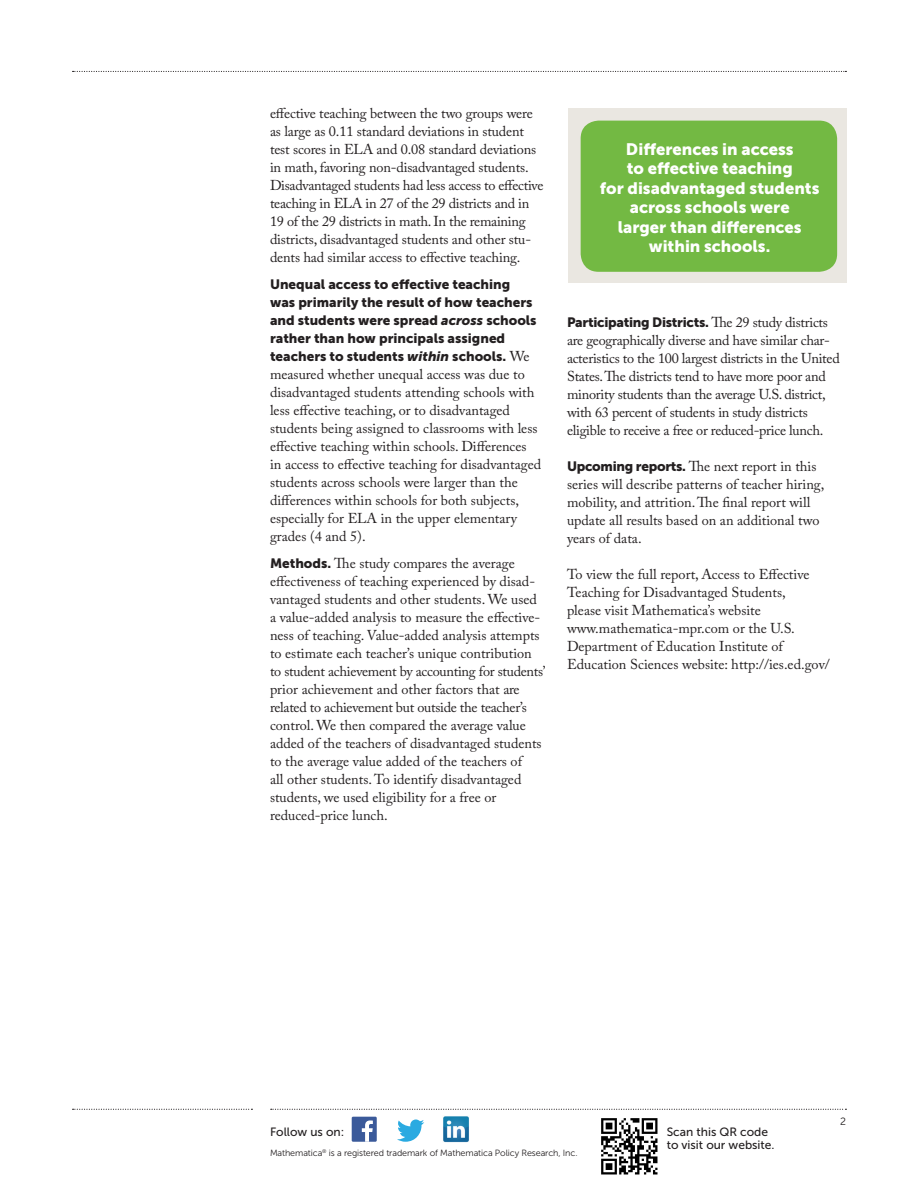
<style>
.page{position:relative;width:918px;height:1188px;background:#fff}
.page>*{position:absolute;margin:0;border:0;box-sizing:border-box;transform-origin:0 0}
.Text{font:16.5px/19.5px "Museo Sans 900";color:#fff;text-align:center}
.TEXT_w_bold_runin{font:14.25px/18px "Adobe Caslon Pro";color:#231f20}
.TEXT_w_bold_runin-2{font:14.25px/18px "Adobe Caslon Pro";letter-spacing:-.02em;color:#231f20}
.Text-2{font:14.25px/18px "Adobe Caslon Pro";color:#231f20}
.TEXT_w_bold_runin-3{font:13.5px/18px "Museo Sans 900";color:#231f20}
.TEXT_w_bold_runin-4{font:13.5px "Museo Sans 900";letter-spacing:-.02em;color:#231f20}
.Adobe_Caslon_Pro{font:12px/13.5px "Museo Sans 500";color:#231f20}
.PAGE_NUMBER___museo{font:10.5px "Museo Sans 300";color:#231f20}
.t1{font:9px "Museo Sans 300";letter-spacing:-.01em;color:#231f20}
.s1{font-style:italic}
.s2{font-family:"Adobe Caslon Pro";font-size:14.25px}
.s3{font-family:"Museo Sans 900";font-size:13.5px}
</style>
<div class="page">
<svg style="left:271px;top:1109px;width:575px;height:1px"></svg>
<svg style="left:73px;top:1109px;width:179px;height:1px"></svg>
<svg style="left:73px;top:71px;width:773px;height:1px"></svg>
<div style="left:568px;top:108px;width:279px;height:174px;background:#eae7e1"></div>
<div style="left:581px;top:121px;width:256px;height:151px;background:#73b943;border-radius:18px"></div>
<img style="left:443px;top:1116px;width:26px;height:27px">
<svg style="left:397px;top:1119px;width:27px;height:23px"></svg>
<div style="left:352px;top:1117px;width:25px;height:25px;background:#3b5a9a"></div>
<svg style="left:362px;top:1120px;width:11px;height:22px"></svg>
<img style="left:601px;top:1118px;width:57px;height:57px">
<p class="TEXT_w_bold_runin" style="left:270px;top:105px;width:275px">effective teaching between the two groups were as large as 0.11 standard deviations in student test scores in ELA and 0.08 standard deviations in math, favoring non-disadvantaged students.<br>Disadvantaged students had less access to effective teaching in ELA in 27 of the 29 districts and in 19 of the 29 districts in math. In the remaining districts, disadvantaged students and other stu&shy;dents had similar access to effective teaching.</p>
<p class="TEXT_w_bold_runin-3" style="left:270px;top:276px;width:268px">Unequal access to effective teaching was primarily the result of how teachers and students were spread <span class="s1">across</span> schools rather than how principals assigned teachers to students <span class="s1">within</span> schools. <span class="s2">We</span></p>
<p class="TEXT_w_bold_runin" style="left:270px;top:366px;width:273px">measured whether unequal access was due to disadvantaged students attending schools with less effective teaching, or to disadvantaged students being assigned to classrooms with less effective teaching within schools. Differences in access to effective teaching for disadvantaged students across schools were larger than the differences within schools for both subjects, especially for ELA in the upper elementary grades (4 and 5).</p>
<p class="TEXT_w_bold_runin" style="left:270px;top:555px;width:277px"><span class="s3">Methods.</span> The study compares the average effectiveness of teaching experienced by disad&shy;vantaged students and other students. We used a value-added analysis to measure the effective&shy;ness of teaching. Value-added analysis attempts to estimate each teacher’s unique contribution to student achievement by accounting for students’ prior achievement and other factors that are related to achievement but outside the teacher’s control. We then compared the average value added of the teachers of disadvantaged students to the average value added of the teachers of<br>all other students. To identify disadvantaged students, we used eligibility for a free or reduced-price lunch.</p>
<p class="Text" style="left:600px;top:139px;width:221px">Differences in access<br>to effective teaching<br>for disadvantaged students across schools were<br>larger than differences within schools.</p>
<p class="TEXT_w_bold_runin-4" style="left:567px;top:315px;width:262px">Participating Districts. <span class="s2">The 29 study districts</span></p>
<p class="TEXT_w_bold_runin-2" style="left:567px;top:331px;width:274px">are geographically diverse and have similar char&shy;acteristics to the 100 largest districts in the United States. The districts tend to have more poor and minority students than the average U.S. district, with 63 percent of students in study districts eligible to receive a free or reduced-price lunch.</p>
<p class="TEXT_w_bold_runin" style="left:567px;top:457px;width:259px"><span class="s3">Upcoming reports.</span> The next report in this series will describe patterns of teacher hiring, mobility, and attrition. The final report will update all results based on an additional two years of data.</p>
<p class="Text-2" style="left:567px;top:565px;width:264px">To view the full report, Access to Effective Teaching for Disadvantaged Students,<br>please visit Mathematica’s website www.mathematica-mpr.com or the U.S.<br>Department of Education Institute of Education Sciences website: http://ies.ed.gov/</p>
<p class="Adobe_Caslon_Pro" style="left:270px;top:1125px;width:76px">Follow us on:</p>
<p class="Adobe_Caslon_Pro" style="left:667px;top:1125px;width:109px">Scan this QR code to visit our website.</p>
<p class="t1" style="left:270px;top:1148px;width:309px">Mathematica<sup>®</sup> is a registered trademark of Mathematica Policy Research, Inc.</p>
<p class="PAGE_NUMBER___museo" style="left:840px;top:1116px;width:7px">2</p>
</div>
